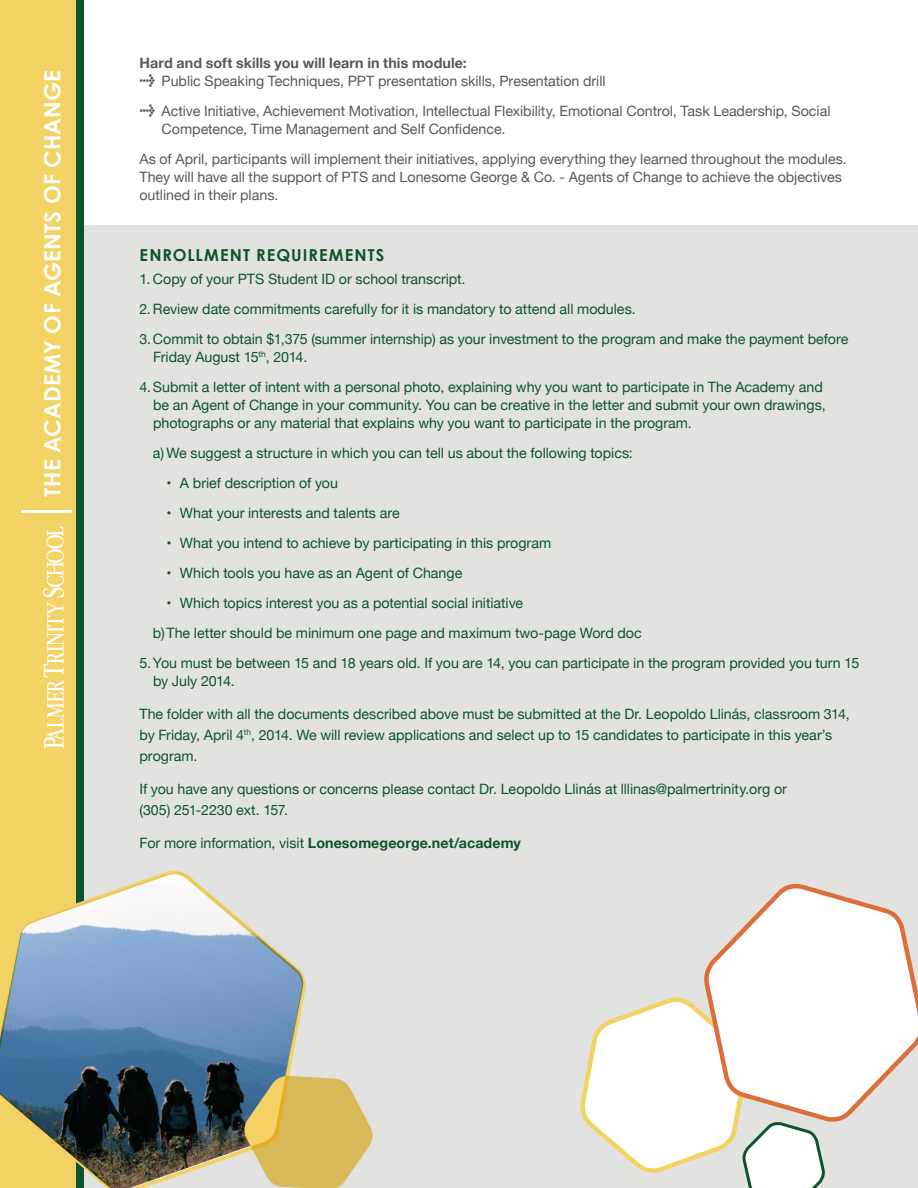
<style>
.page{position:relative;width:918px;height:1188px;background:#fff}
.page>*{position:absolute;margin:0;border:0;box-sizing:border-box;transform-origin:0 0}
.t1{font:700 22.5px "Century Gothic";letter-spacing:.01em;color:#fff}
.Sub_titles{font:700 16.5px "Century Gothic";letter-spacing:.06em;color:#0d542e}
.BODY{font:14.25px/18px "Helvetica Neue";color:#0d542e}
.BODY-2{font:14.25px/18px "Helvetica Neue";color:#57585a}
.BODY-3{font:700 14.25px "Helvetica Neue";letter-spacing:.005em;color:#0d542e}
.Bold_Body_copy{font:700 14.25px "Helvetica Neue";letter-spacing:.005em;color:#57585a}
.s1{font-family:"Meta Plus";font-weight:900;font-size:12px}
.s2{font-weight:400}
</style>
<div class="page">
<div style="left:0;top:0;width:76px;height:1188px;background:#f3d364"></div>
<div style="left:76px;top:0;width:8px;height:1188px;background:#0d542e"></div>
<svg style="left:43px;top:526px;width:21px;height:222px"></svg>
<hr style="left:21px;top:510px;width:51px;height:3px;background:#fff">
<div style="left:84px;top:225px;width:834px;height:963px;background:#e2e2e1"></div>
<img style="left:0;top:870px;width:373px;height:318px">
<svg style="left:580px;top:997px;width:245px;height:191px"></svg>
<svg style="left:704px;top:883px;width:214px;height:242px"></svg>
<h1 class="t1" style="left:38px;top:497px;width:428px;rotate:-90deg">THE ACADEMY OF AGENTS OF CHANGE</h1>
<p class="Bold_Body_copy" style="left:140px;top:52px;width:329px">Hard and soft skills you will learn in this module:</p>
<p class="BODY-2" style="left:140px;top:73px;width:468px"><span class="s1">&gt;</span> Public Speaking Techniques, PPT presentation skills, Presentation drill</p>
<p class="BODY-2" style="left:162px;top:103px;width:670px;text-indent:-22px"><span class="s1">&gt;</span> Active Initiative, Achievement Motivation, Intellectual Flexibility, Emotional Control, Task Leadership, Social<br>Competence, Time Management and Self Confidence.</p>
<p class="BODY-2" style="left:140px;top:151px;width:709px">As of April, participants will implement their initiatives, applying everything they learned throughout the modules.<br>They will have all the support of PTS and Lonesome George &amp; Co. - Agents of Change to achieve the objectives outlined in their plans.</p>
<p class="Sub_titles" style="left:140px;top:245px;width:246px">ENROLLMENT REQUIREMENTS</p>
<p class="BODY" style="left:140px;top:271px;width:328px">1. Copy of your PTS Student ID or school transcript.</p>
<p class="BODY" style="left:140px;top:301px;width:498px">2.Review date commitments carefully for it is mandatory to attend all modules.</p>
<p class="BODY" style="left:153px;top:331px;width:697px;text-indent:-14px">3.Commit to obtain $1,375 (summer internship) as your investment to the program and make the payment before<br>Friday August 15<sup>th</sup>, 2014.</p>
<p class="BODY" style="left:153px;top:379px;width:674px;text-indent:-14px">4.Submit a letter of intent with a personal photo, explaining why you want to participate in The Academy and be an Agent of Change in your community. You can be creative in the letter and submit your own drawings, photographs or any material that explains why you want to participate in the program.</p>
<p class="BODY" style="left:153px;top:445px;width:481px">a) We suggest a structure in which you can tell us about the following topics:</p>
<p class="BODY" style="left:167px;top:475px;width:173px">• A brief description of you</p>
<p class="BODY" style="left:167px;top:505px;width:235px">• What your interests and talents are</p>
<p class="BODY" style="left:167px;top:535px;width:386px">• What you intend to achieve by participating in this program</p>
<p class="BODY" style="left:167px;top:565px;width:297px">• Which tools you have as an Agent of Change</p>
<p class="BODY" style="left:167px;top:595px;width:358px">• Which topics interest you as a potential social initiative</p>
<p class="BODY" style="left:153px;top:625px;width:490px">b)The letter should be minimum one page and maximum two-page Word doc</p>
<p class="BODY" style="left:153px;top:655px;width:708px;text-indent:-14px">5.You must be between 15 and 18 years old. If you are 14, you can participate in the program provided you turn 15 by July 2014.</p>
<p class="BODY" style="left:140px;top:704px;width:712px;line-height:21px">The folder with all the documents described above must be submitted at the Dr. Leopoldo Llinás, classroom 314, by Friday, April 4<sup>th</sup>, 2014. We will review applications and select up to 15 candidates to participate in this year’s program.</p>
<p class="BODY" style="left:140px;top:779px;width:649px;line-height:21px">If you have any questions or concerns please contact Dr. Leopoldo Llinás at lllinas@palmertrinity.org or (305) 251-2230 ext. 157.</p>
<p class="BODY-3" style="left:140px;top:832px;width:383px"><span class="s2">For more information, visit</span> Lonesomegeorge.net/academy</p>
</div>
